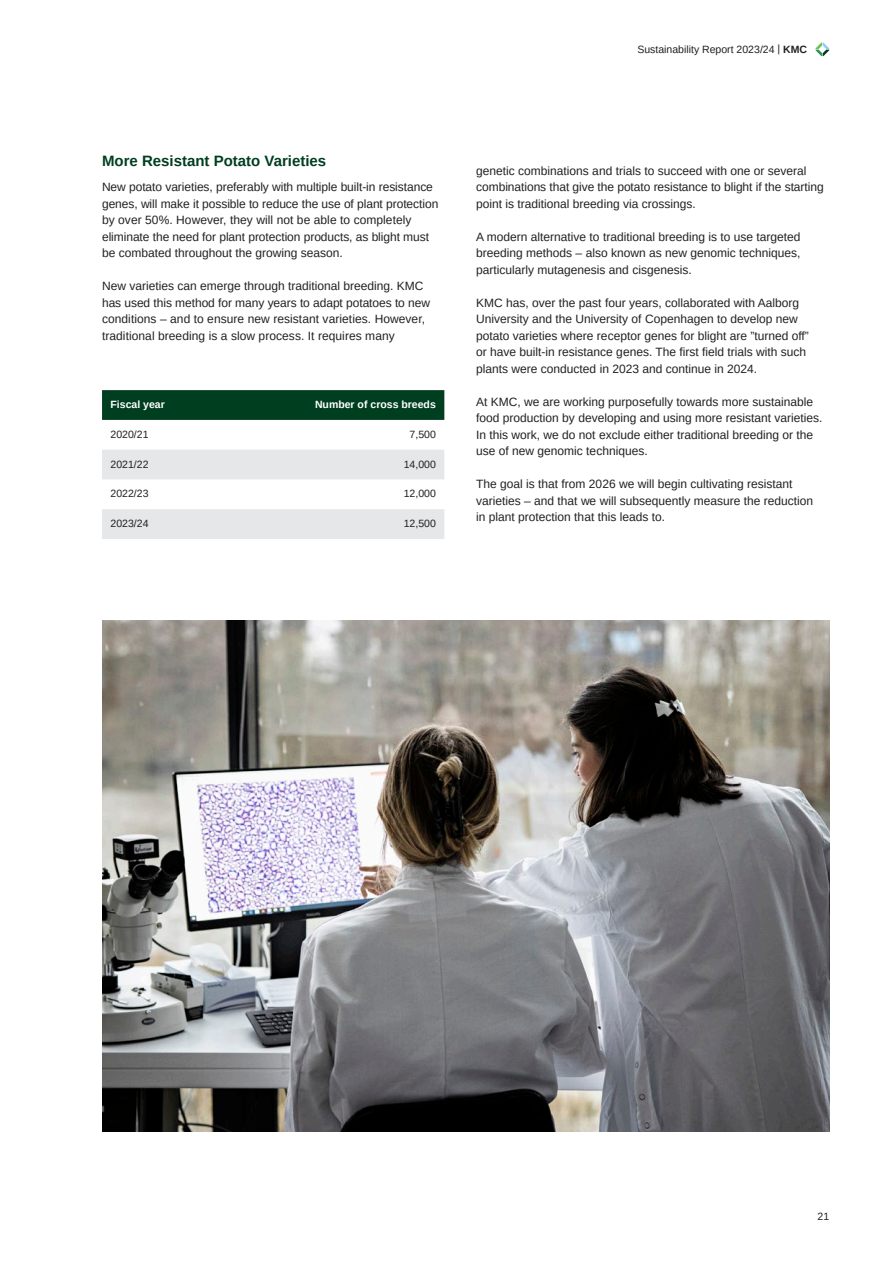
<style>
.page{position:relative;width:893px;height:1263px;background:#fff}
.page>*{position:absolute;margin:0;border:0;box-sizing:border-box;transform-origin:0 0}
.Subtitle__10_11{font:700 15px "Arimo";color:#003e20}
.Body_text__8_11{font:12px/16.5px "Arimo";color:#231f20}
.t1{font:10.5px "Arimo";color:#231f20}
.t2{font:700 10.5px "Arimo";color:#fff}
.s1{font-weight:700}
</style>
<div class="page">
<img style="left:102px;top:620px;width:727px;height:512px">
<svg style="left:102px;top:390px;width:342px;height:30px;background:#023f21"></svg>
<svg style="left:102px;top:450px;width:342px;height:89px"></svg>
<svg style="left:816px;top:43px;width:13px;height:13px"></svg>
<p class="t1" style="left:637px;top:43px;width:171px">Sustainability Report 2023/24 | <span class="s1">KMC</span></p>
<p class="Subtitle__10_11" style="left:102px;top:151px;width:226px">More Resistant Potato Varieties</p>
<p class="Body_text__8_11" style="left:102px;top:179px;width:338px">New potato varieties, preferably with multiple built-in resistance genes, will make it possible to reduce the use of plant protection by over 50%. However, they will not be able to completely eliminate the need for plant protection products, as blight must be combated throughout the growing season.</p>
<p class="Body_text__8_11" style="left:102px;top:278px;width:329px">New varieties can emerge through traditional breeding. KMC has used this method for many years to adapt potatoes to new conditions – and to ensure new resistant varieties. However, traditional breeding is a slow process. It requires many</p>
<p class="t2" style="left:111px;top:397px;width:56px">Fiscal year</p>
<p class="t2" style="left:315px;top:397px;width:122px">Number of cross breeds</p>
<p class="t1" style="left:111px;top:427px;width:39px">2020/21</p>
<p class="t1" style="left:410px;top:427px;width:28px">7,500</p>
<p class="t1" style="left:111px;top:457px;width:39px">2021/22</p>
<p class="t1" style="left:404px;top:457px;width:34px">14,000</p>
<p class="t1" style="left:111px;top:487px;width:39px">2022/23</p>
<p class="t1" style="left:404px;top:487px;width:34px">12,000</p>
<p class="t1" style="left:111px;top:517px;width:39px">2023/24</p>
<p class="t1" style="left:404px;top:517px;width:34px">12,500</p>
<p class="Body_text__8_11" style="left:476px;top:162px;width:349px">genetic combinations and trials to succeed with one or several combinations that give the potato resistance to blight if the starting point is traditional breeding via crossings.</p>
<p class="Body_text__8_11" style="left:476px;top:228px;width:326px;text-align:justify">A modern alternative to traditional breeding is to use targeted breeding methods – also known as new genomic techniques, particularly mutagenesis and cisgenesis.</p>
<p class="Body_text__8_11" style="left:476px;top:294px;width:334px">KMC has, over the past four years, collaborated with Aalborg University and the University of Copenhagen to develop new potato varieties where receptor genes for blight are ”turned off” or have built-in resistance genes. The first field trials with such plants were conducted in 2023 and continue in 2024.</p>
<p class="Body_text__8_11" style="left:476px;top:393px;width:348px">At KMC, we are working purposefully towards more sustainable food production by developing and using more resistant varieties.<br>In this work, we do not exclude either traditional breeding or the use of new genomic techniques.</p>
<p class="Body_text__8_11" style="left:476px;top:476px;width:338px">The goal is that from 2026 we will begin cultivating resistant varieties – and that we will subsequently measure the reduction in plant protection that this leads to.</p>
<p class="t1" style="left:817px;top:1210px;width:13px">21</p>
</div>
